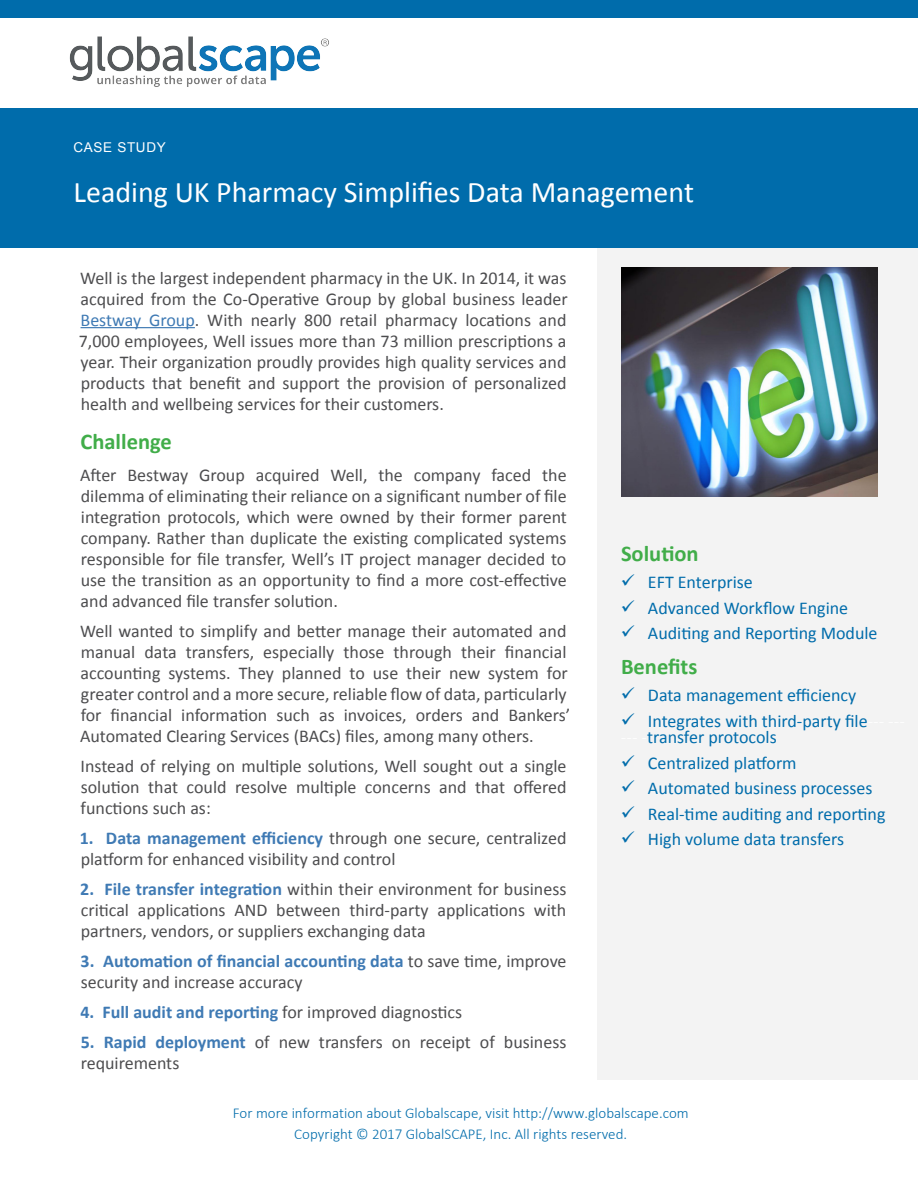
<style>
.page{position:relative;width:918px;height:1188px;background:#fff}
.page>*{position:absolute;margin:0;border:0;box-sizing:border-box;transform-origin:0 0}
.t1{font:30px "Calibri";color:#fff}
.t2{font:700 22.5px "Calibri";color:#41ad49}
.t3{font:18px/21px "Calibri";color:#4d4d4f;text-align:justify}
.t4{font:18px/25.5px "Calibri";color:#006cab}
.t5{font:700 18px "Calibri";color:#3f7ab4}
.t6{font:300 15px/21px "Calibri";color:#006cab;text-align:center}
.t7{font:13.5px "Arial";letter-spacing:.05em;color:#fff}
.s1{color:#3f7ab4}
.s2{font-weight:700;color:#3f7ab4}
.s3{font-weight:400;color:#4d4d4f}
.s4{color:#fdfdfd}
</style>
<div class="page">
<div style="left:0;top:108px;width:918px;height:139px;background:#006cab"></div>
<div style="left:597px;top:248px;width:321px;height:832px;background:#f3f3f3"></div>
<hr style="left:81px;top:327px;width:114px;height:1px;background:#3f7ab4">
<div style="left:0;top:0;width:918px;height:18px;background:#006cab"></div>
<img style="left:622px;top:267px;width:256px;height:229px">
<img style="left:69px;top:36px;width:260px;height:51px">
<p class="t7" style="left:73px;top:139px;width:94px">CASE STUDY</p>
<h1 class="t1" style="left:74px;top:173px;width:622px">Leading UK Pharmacy Simplifies Data Management</h1>
<p class="t3" style="left:79px;top:267px;width:491px">Well is the largest independent pharmacy in the UK. In 2014, it was acquired from the Co-Operative Group by global business leader <span class="s1">Bestway Group</span>. With nearly 800 retail pharmacy locations and 7,000 employees, Well issues more than 73 million prescriptions a year. Their organization proudly provides high quality services and products that benefit and support the provision of personalized health and wellbeing services for their customers.</p>
<p class="t2" style="left:81px;top:427px;width:93px">Challenge</p>
<p class="t3" style="left:80px;top:465px;width:488px">After Bestway Group acquired Well, the company faced the dilemma of eliminating their reliance on a significant number of file integration protocols, which were owned by their former parent company. Rather than duplicate the existing complicated systems responsible for file transfer, Well’s IT project manager decided to use the transition as an opportunity to find a more cost-effective and advanced file transfer solution.</p>
<p class="t3" style="left:80px;top:621px;width:492px;text-align:left">Well wanted to simplify and better manage their automated and manual data transfers, especially those through their financial accounting systems. They planned to use their new system for greater control and a more secure, reliable flow of data, particularly for financial information such as invoices, orders and Bankers’ Automated Clearing Services (BACs) files, among many others.</p>
<p class="t3" style="left:81px;top:756px;width:488px">Instead of relying on multiple solutions, Well sought out a single solution that could resolve multiple concerns and that offered functions such as:</p>
<p class="t3" style="left:80px;top:828px;width:488px"><span class="s2">1. Data management efficiency</span> through one secure, centralized platform for enhanced visibility and control</p>
<p class="t3" style="left:80px;top:879px;width:488px"><span class="s2">2. File transfer integration</span> within their environment for business critical applications AND between third-party applications with partners, vendors, or suppliers exchanging data</p>
<p class="t3" style="left:81px;top:951px;width:487px"><span class="s2">3. Automation of financial accounting data</span> to save time, improve security and increase accuracy</p>
<p class="t5" style="left:80px;top:1001px;width:383px">4. Full audit and reporting <span class="s3">for improved diagnostics</span></p>
<p class="t3" style="left:81px;top:1032px;width:487px"><span class="s2">5. Rapid deployment</span> of new transfers on receipt of business requirements</p>
<p class="t2" style="left:621px;top:539px;width:79px">Solution</p>
<p class="t4" style="left:648px;top:569px;width:231px">EFT Enterprise<br>Advanced Workflow Engine<br>Auditing and Reporting Module</p>
<p class="t2" style="left:621px;top:652px;width:78px">Benefits</p>
<p class="t4" style="left:648px;top:683px;width:258px">Data management efficiency<br>Integrates with third-party file<span class="s4">--- ---</span></p>
<p class="t4" style="left:648px;top:725px;width:239px;text-indent:-27px"><span class="s4">--- -</span>transfer protocols<br>Centralized platform<br>Automated business processes<br>Real-time auditing and reporting<br>High volume data transfers</p>
<p class="t6" style="left:233px;top:1103px;width:458px">For more information about Globalscape, visit http://www.globalscape.com<br>Copyright © 2017 GlobalSCAPE, Inc. All rights reserved.</p>
</div>
